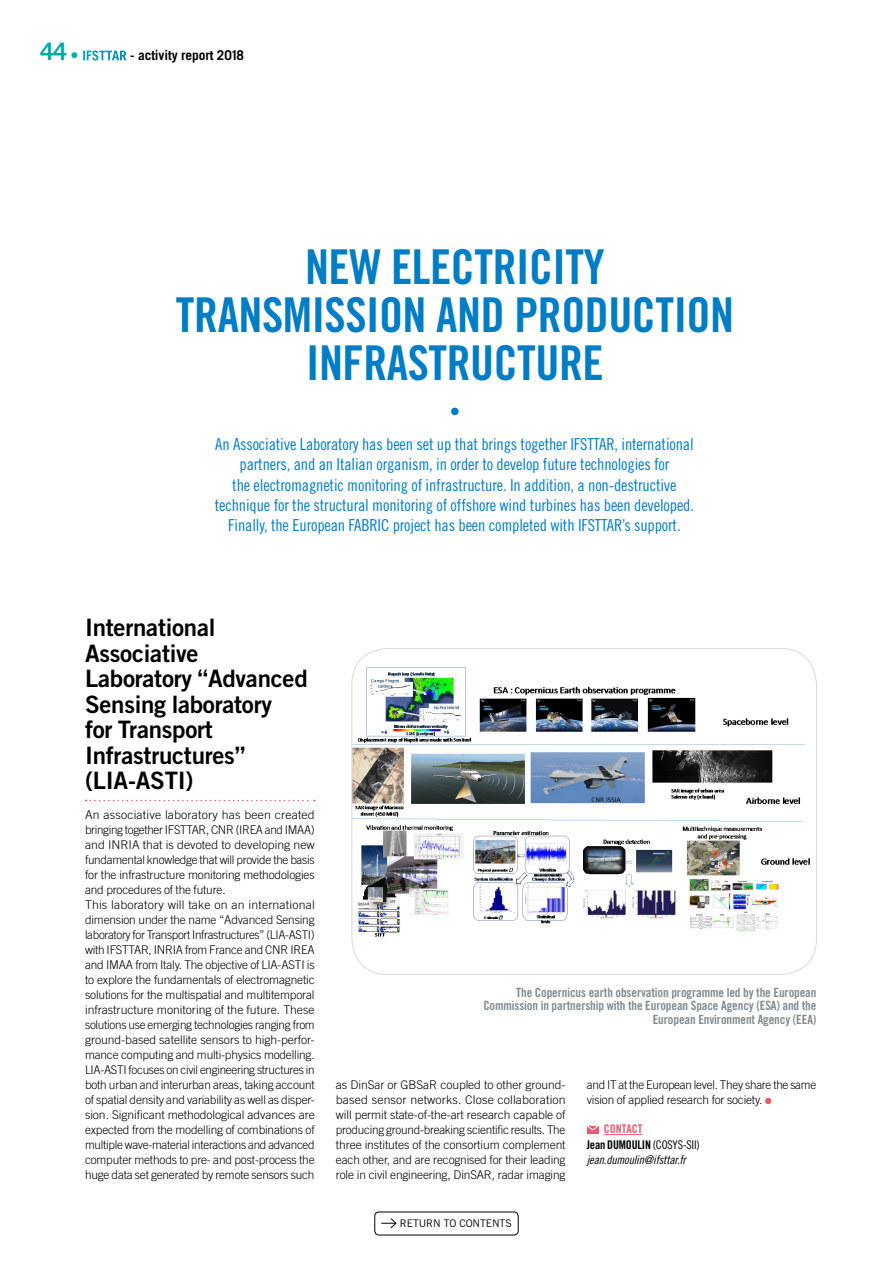
<style>
.page{position:relative;width:893px;height:1263px;background:#fff}
.page>*{position:absolute;margin:0;border:0;box-sizing:border-box;transform-origin:0 0}
.t1{font:48px/48px "Trade Gothic LT Std Bd Cn 20";letter-spacing:-.01em;color:#007dc5;text-align:center}
.t2{font:24px/25.5px "Trade Gothic LT Std Bd 2";letter-spacing:-.01em;color:#000}
.t3{font:21px "Trade Gothic LT Std Bd Cn 20";color:#007dc5}
.t4{font:16.5px/20.2px "Trade Gothic Cond Eighteen";letter-spacing:-.01em;color:#007dc5;text-align:center}
.t5{font:700 13.5px "Trade Gothic LT Std";letter-spacing:-.01em;color:#000}
.t6{font:12.75px/13.5px "Trade Gothic LT Std Bd Cn 20";letter-spacing:-.01em;color:#808a90;text-align:right}
.t7{font:300 12px/15px "Trade Gothic LT Std";letter-spacing:-.015em;color:#000}
.t8{font:12px/15.8px "Trade Gothic LT Std Bd Cn 20";letter-spacing:-.015em;color:#000}
.t9{font:12px "Trade Gothic LT Std Cn 18 Obl";letter-spacing:-.015em;color:#000}
.t10{font:10.5px "Trade Gothic LT Std";letter-spacing:-.01em;color:#000}
.s1{font-size:24px;color:#00aba6}
.s2{font-size:16.35px;color:#00aba6}
.s3{color:#fff}
.s4{color:#eb586f}
.s5{font-family:"Trade Gothic LT Std Cn 18"}
</style>
<div class="page">
<div style="left:374px;top:1212px;width:144px;height:23px;border:1px solid #000;border-radius:4px"></div>
<svg style="left:381px;top:1218px;width:16px;height:11px"></svg>
<img style="left:353px;top:658px;width:462px;height:279px">
<hr style="left:604px;top:1134px;width:38px;height:1px;background:#eb586f">
<svg style="left:765px;top:1098px;width:6px;height:6px"></svg>
<svg style="left:587px;top:1125px;width:12px;height:8px"></svg>
<svg style="left:86px;top:800px;width:229px;height:1px"></svg>
<p class="t5" style="left:41px;top:47px;width:205px"><span class="s1">44</span> <span class="s2">•</span> <span class="s3">IFSTTAR</span> - activity report 2018</p>
<h1 class="t1" style="left:176px;top:242px;width:560px">NEW ELECTRICITY<br>TRANSMISSION AND PRODUCTION<br>INFRASTRUCTURE</h1>
<h3 class="t3" style="left:450px;top:398px;width:12px">•</h3>
<p class="t4" style="left:215px;top:434px;width:481px">An Associative Laboratory has been set up that brings together IFSTTAR, international partners, and an Italian organism, in order to develop future technologies for<br>the electromagnetic monitoring of infrastructure. In addition, a non-destructive technique for the structural monitoring of offshore wind turbines has been developed.<br>Finally, the European FABRIC project has been completed with IFSTTAR’s support.</p>
<h2 class="t2" style="left:85px;top:614px;width:224px">International<br>Associative<br>Laboratory “Advanced<br>Sensing laboratory<br>for Transport<br>Infrastructures” (LIA-ASTI)</h2>
<p class="t7" style="left:85px;top:807px;width:231px">An associative laboratory has been created bringing together IFSTTAR, CNR (IREA and IMAA) and INRIA that is devoted to developing new fundamental knowledge that will provide the basis for the infrastructure monitoring methodologies and procedures of the future.<br>This laboratory will take on an international dimension under the name “Advanced Sensing laboratory for Transport Infrastructures” (LIA-ASTI) with IFSTTAR, INRIA from France and CNR IREA and IMAA from Italy. The objective of LIA-ASTI is to explore the fundamentals of electromagnetic solutions for the multispatial and multitemporal infrastructure monitoring of the future. These solutions use emerging technologies ranging from ground-based satellite sensors to high-perfor&shy;mance computing and multi-physics modelling.<br>LIA-ASTI focuses on civil engineering structures in both urban and interurban areas, taking account of spatial density and variability as well as disper&shy;sion. Significant methodological advances are expected from the modelling of combinations of multiple wave-material interactions and advanced computer methods to pre- and post-process the huge data set generated by remote sensors such</p>
<p class="t6" style="left:483px;top:985px;width:335px">The Copernicus earth observation programme led by the European<br>Commission in partnership with the European Space Agency (ESA) and the<br>European Environment Agency (EEA)</p>
<p class="t7" style="left:336px;top:1077px;width:231px;text-align:justify">as DinSar or GBSaR coupled to other ground&shy;based sensor networks. Close collaboration will permit state-of-the-art research capable of producing ground-breaking scientific results. The three institutes of the consortium complement each other, and are recognised for their leading role in civil engineering, DinSAR, radar imaging</p>
<p class="t7" style="left:587px;top:1077px;width:231px">and IT at the European level. They share the same vision of applied research for society.</p>
<p class="t8" style="left:587px;top:1121px;width:115px;text-indent:17px"><span class="s4">CONTACT<br></span>Jean DUMOULIN <span class="s5">(COSYS-SII)</span></p>
<p class="t9" style="left:587px;top:1153px;width:101px">jean.dumoulin@ifsttar.fr</p>
<p class="t10" style="left:400px;top:1217px;width:113px">RETURN TO CONTENTS</p>
</div>
